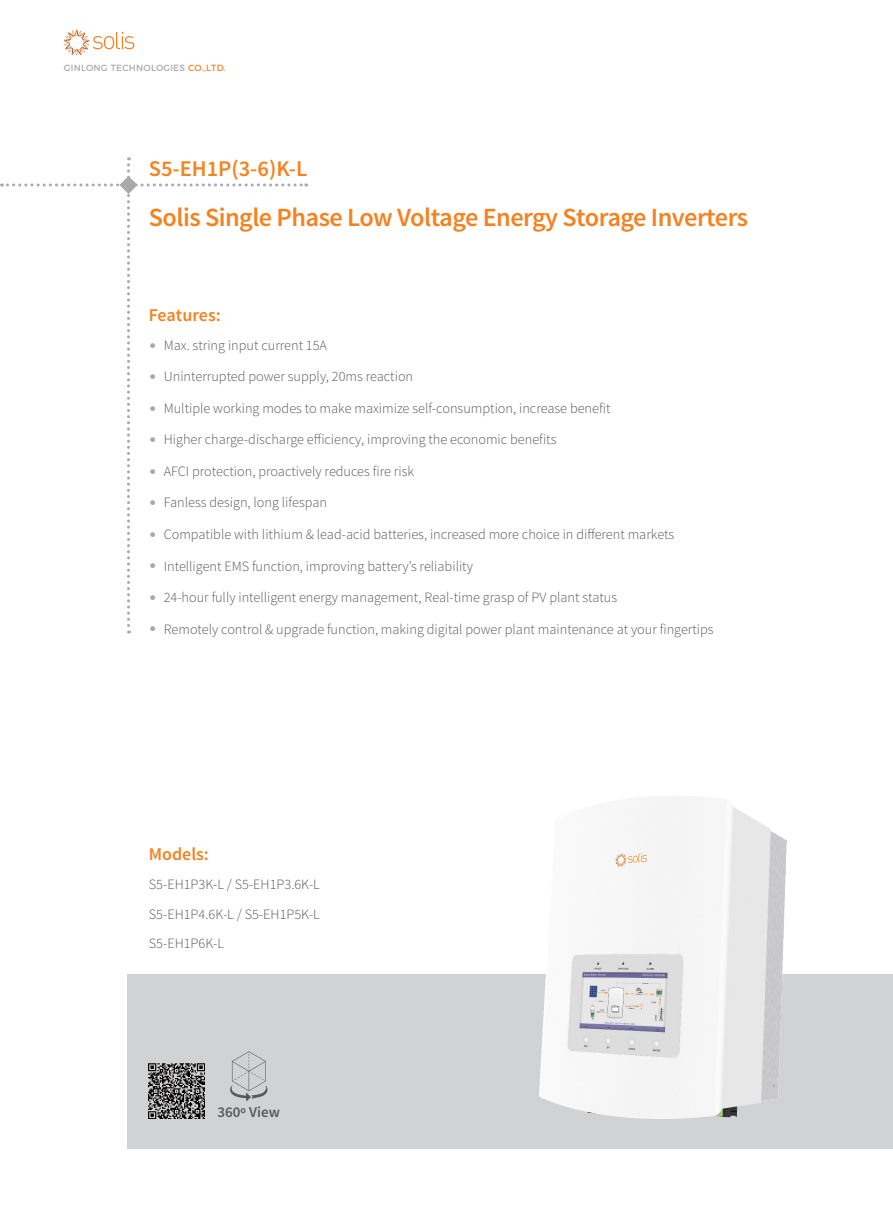
<style>
.page{position:relative;width:893px;height:1212px;background:#fff}
.page>*{position:absolute;margin:0;border:0;box-sizing:border-box;transform-origin:0 0}
.t1{font:600 26.25px "Source Sans Pro";letter-spacing:-.02em;color:#f58220}
.t2{font:600 22.5px "Source Sans Pro";color:#f58220}
.t3{font:600 18px "Source Sans Pro";color:#f58220}
.t4{font:600 15px "Source Sans Pro";color:#57585a}
.t5{font:300 14.25px/29.5px "Source Sans Pro";color:#57585a;text-align:justify}
.t6{font:9px "Montserrat";letter-spacing:.025em;color:#a8a9ad}
.s1{color:#f58220}
.s2{color:#a8a9ad}
</style>
<div class="page">
<div style="left:128px;top:974px;width:765px;height:174px;background:#d1d2d4"></div>
<svg style="left:64px;top:30px;width:70px;height:25px"></svg>
<img style="left:540px;top:796px;width:247px;height:322px">
<img style="left:149px;top:1063px;width:55px;height:55px">
<svg style="left:230px;top:1051px;width:37px;height:50px"></svg>
<svg style="left:1px;top:157px;width:306px;height:476px"></svg>
<p class="t6" style="left:64px;top:61px;width:163px">GINLONG TECHNOLOGIES <span class="s1">CO.,LTD.</span></p>
<h2 class="t2" style="left:149px;top:154px;width:160px">S5-EH1P(3-6)K-L</h2>
<h1 class="t1" style="left:149px;top:201px;width:601px">Solis Single Phase Low Voltage Energy Storage Inverters</h1>
<p class="t3" style="left:149px;top:304px;width:73px">Features:</p>
<p class="t5" style="left:149px;top:330px;width:180px"><span class="s2">•</span> Max. string input current 15A</p>
<p class="t5" style="left:149px;top:362px;width:266px"><span class="s2">•</span> Uninterrupted power supply, 20ms reaction</p>
<p class="t5" style="left:149px;top:393px;width:463px"><span class="s2">•</span> Multiple working modes to make maximize self-consumption, increase benefit</p>
<p class="t5" style="left:149px;top:425px;width:409px"><span class="s2">•</span> Higher charge-discharge efficiency, improving the economic benefits</p>
<p class="t5" style="left:149px;top:456px;width:267px"><span class="s2">•</span> AFCI protection, proactively reduces fire risk</p>
<p class="t5" style="left:149px;top:488px;width:180px"><span class="s2">•</span> Fanless design, long lifespan</p>
<p class="t5" style="left:149px;top:519px;width:527px"><span class="s2">•</span> Compatible with lithium &amp; lead-acid batteries, increased more choice in different markets</p>
<p class="t5" style="left:149px;top:551px;width:326px"><span class="s2">•</span> Intelligent EMS function, improving battery’s reliability</p>
<p class="t5" style="left:149px;top:582px;width:470px"><span class="s2">•</span> 24-hour fully intelligent energy management, Real-time grasp of PV plant status</p>
<p class="t5" style="left:149px;top:614px;width:566px"><span class="s2">•</span> Remotely control &amp; upgrade function, making digital power plant maintenance at your fingertips</p>
<p class="t3" style="left:149px;top:843px;width:62px">Models:</p>
<p class="t5" style="left:149px;top:870px;width:173px">S5-EH1P3K-L / S5-EH1P3.6K-L S5-EH1P4.6K-L / S5-EH1P5K-L S5-EH1P6K-L</p>
<p class="t4" style="left:218px;top:1103px;width:64px">360º View</p>
</div>
